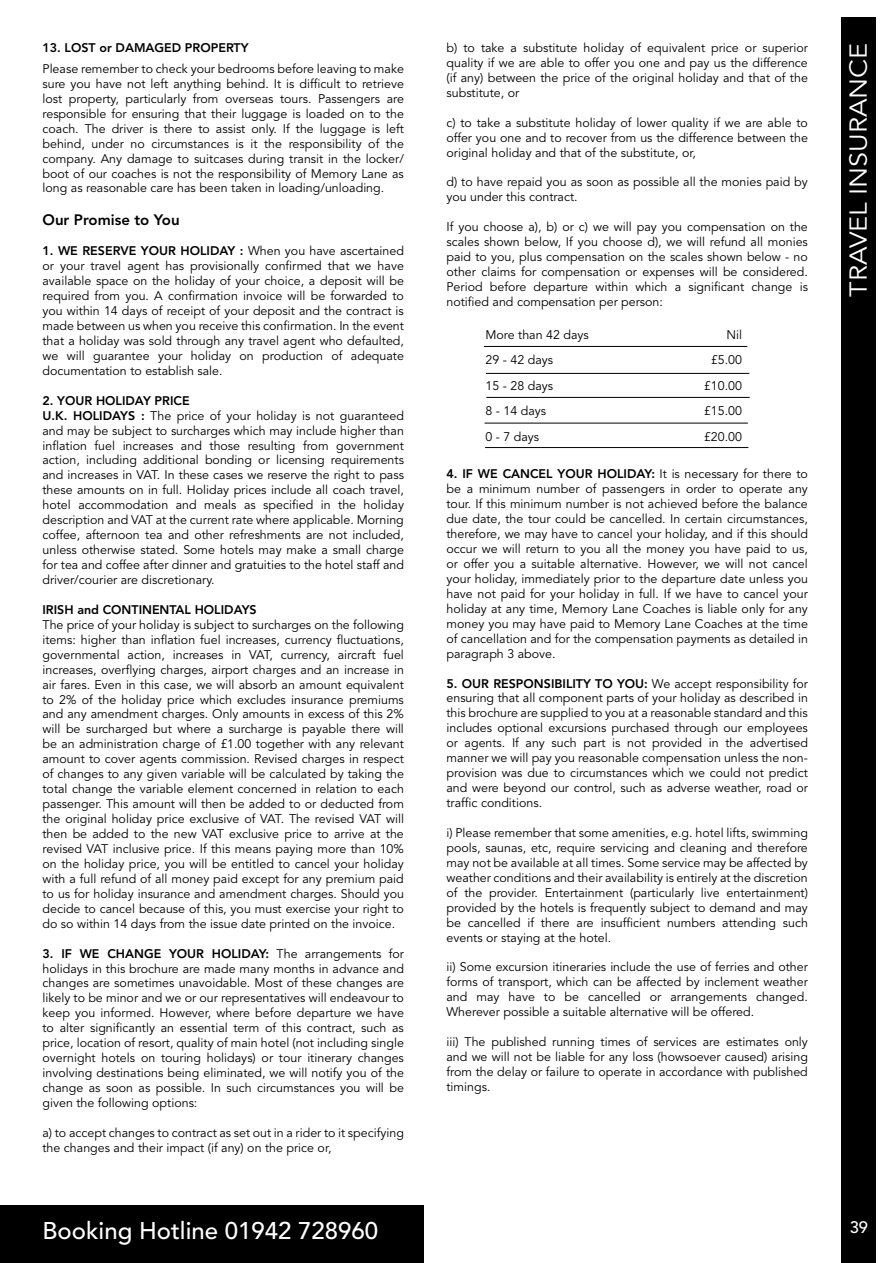
<style>
.page{position:relative;width:893px;height:1263px;background:#fff}
.page>*{position:absolute;margin:0;border:0;box-sizing:border-box;transform-origin:0 0}
.t1{font:24.3px "Avenir";color:#fff;scale:1.11 1}
.t2{font:500 24px "Avenir";color:#fff}
.t3{font:500 16.5px "Avenir";color:#fff}
.t4{font:800 15px "Avenir";color:#000}
.t5{font:12.45px/15px "Avenir";color:#000;text-align:justify}
.t6{font:800 12.45px "Avenir";color:#000}
.s1{font-weight:800}
</style>
<div class="page">
<div style="left:842px;top:17px;width:34px;height:1246px;background:#000"></div>
<hr style="left:484px;top:346px;width:263px;height:1px;background:#000">
<hr style="left:486px;top:373px;width:263px;height:1px;background:#000">
<hr style="left:485px;top:423px;width:263px;height:1px;background:#000">
<hr style="left:486px;top:397px;width:264px;height:1px;background:#000">
<div style="left:0;top:1205px;width:423px;height:58px;background:#000"></div>
<hr style="left:485px;top:447px;width:263px;height:1px;background:#000">
<p class="t6" style="left:43px;top:40px;width:208px">13. LOST or DAMAGED PROPERTY</p>
<p class="t5" style="left:43px;top:61px;width:363px">Please remember to check your bedrooms before leaving to make sure you have not left anything behind. It is difficult to retrieve lost property, particularly from overseas tours. Passengers are responsible for ensuring that their luggage is loaded on to the coach. The driver is there to assist only. If the luggage is left behind, under no circumstances is it the responsibility of the company. Any damage to suitcases during transit in the locker/ boot of our coaches is not the responsibility of Memory Lane as long as reasonable care has been taken in loading/unloading.</p>
<p class="t4" style="left:43px;top:211px;width:139px">Our Promise to You</p>
<p class="t5" style="left:43px;top:244px;width:363px"><span class="s1">1. WE RESERVE YOUR HOLIDAY :</span> When you have ascertained or your travel agent has provisionally confirmed that we have available space on the holiday of your choice, a deposit will be required from you. A confirmation invoice will be forwarded to you within 14 days of receipt of your deposit and the contract is made between us when you receive this confirmation. In the event that a holiday was sold through any travel agent who defaulted, we will guarantee your holiday on production of adequate documentation to establish sale.</p>
<p class="t5" style="left:43px;top:393px;width:363px;text-align:left"><span class="s1">2. YOUR HOLIDAY PRICE<br>U.K. HOLIDAYS :</span> The price of your holiday is not guaranteed and may be subject to surcharges which may include higher than inflation fuel increases and those resulting from government action, including additional bonding or licensing requirements and increases in VAT. In these cases we reserve the right to pass these amounts on in full. Holiday prices include all coach travel, hotel accommodation and meals as specified in the holiday description and VAT at the current rate where applicable. Morning coffee, afternoon tea and other refreshments are not included, unless otherwise stated. Some hotels may make a small charge for tea and coffee after dinner and gratuities to the hotel staff and driver/courier are discretionary.</p>
<p class="t6" style="left:43px;top:602px;width:216px">IRISH and CONTINENTAL HOLIDAYS</p>
<p class="t5" style="left:43px;top:617px;width:363px">The price of your holiday is subject to surcharges on the following items: higher than inflation fuel increases, currency fluctuations, governmental action, increases in VAT, currency, aircraft fuel increases, overflying charges, airport charges and an increase in air fares. Even in this case, we will absorb an amount equivalent to 2% of the holiday price which excludes insurance premiums and any amendment charges. Only amounts in excess of this 2% will be surcharged but where a surcharge is payable there will be an administration charge of £1.00 together with any relevant amount to cover agents commission. Revised charges in respect of changes to any given variable will be calculated by taking the total change the variable element concerned in relation to each passenger. This amount will then be added to or deducted from the original holiday price exclusive of VAT. The revised VAT will then be added to the new VAT exclusive price to arrive at the revised VAT inclusive price. If this means paying more than 10% on the holiday price, you will be entitled to cancel your holiday with a full refund of all money paid except for any premium paid to us for holiday insurance and amendment charges. Should you decide to cancel because of this, you must exercise your right to do so within 14 days from the issue date printed on the invoice.</p>
<p class="t5" style="left:43px;top:946px;width:363px"><span class="s1">3. IF WE CHANGE YOUR HOLIDAY:</span> The arrangements for holidays in this brochure are made many months in advance and changes are sometimes unavoidable. Most of these changes are likely to be minor and we or our representatives will endeavour to keep you informed. However, where before departure we have to alter significantly an essential term of this contract, such as price, location of resort, quality of main hotel (not including single overnight hotels on touring holidays) or tour itinerary changes involving destinations being eliminated, we will notify you of the change as soon as possible. In such circumstances you will be given the following options:</p>
<p class="t5" style="left:43px;top:1125px;width:363px">a) to accept changes to contract as set out in a rider to it specifying the changes and their impact (if any) on the price or,</p>
<h2 class="t2" style="left:43px;top:1217px;width:337px">Booking Hotline 01942 728960</h2>
<p class="t5" style="left:446px;top:41px;width:363px">b) to take a substitute holiday of equivalent price or superior quality if we are able to offer you one and pay us the difference (if any) between the price of the original holiday and that of the substitute, or</p>
<p class="t5" style="left:446px;top:115px;width:363px">c) to take a substitute holiday of lower quality if we are able to offer you one and to recover from us the difference between the original holiday and that of the substitute, or,</p>
<p class="t5" style="left:446px;top:175px;width:363px">d) to have repaid you as soon as possible all the monies paid by you under this contract.</p>
<p class="t5" style="left:446px;top:220px;width:363px">If you choose a), b) or c) we will pay you compensation on the scales shown below, If you choose d), we will refund all monies paid to you, plus compensation on the scales shown below - no other claims for compensation or expenses will be considered.<br>Period before departure within which a significant change is notified and compensation per person:</p>
<p class="t5" style="left:485px;top:327px;width:105px">More than 42 days</p>
<p class="t5" style="left:726px;top:327px;width:17px">Nil</p>
<p class="t5" style="left:485px;top:353px;width:69px">29 - 42 days</p>
<p class="t5" style="left:711px;top:353px;width:33px">£5.00</p>
<p class="t5" style="left:485px;top:378px;width:69px">15 - 28 days</p>
<p class="t5" style="left:704px;top:378px;width:40px">£10.00</p>
<p class="t5" style="left:485px;top:404px;width:62px">8 - 14 days</p>
<p class="t5" style="left:704px;top:404px;width:40px">£15.00</p>
<p class="t5" style="left:485px;top:429px;width:55px">0 - 7 days</p>
<p class="t5" style="left:704px;top:429px;width:40px">£20.00</p>
<p class="t5" style="left:446px;top:467px;width:363px"><span class="s1">4. IF WE CANCEL YOUR HOLIDAY:</span> It is necessary for there to be a minimum number of passengers in order to operate any tour. If this minimum number is not achieved before the balance due date, the tour could be cancelled. In certain circumstances, therefore, we may have to cancel your holiday, and if this should occur we will return to you alI the money you have paid to us, or offer you a suitable alternative. However, we will not cancel your holiday, immediately prior to the departure date unless you have not paid for your holiday in full. If we have to cancel your holiday at any time, Memory Lane Coaches is liable only for any money you may have paid to Memory Lane Coaches at the time of cancellation and for the compensation payments as detailed in paragraph 3 above.</p>
<p class="t5" style="left:446px;top:676px;width:363px"><span class="s1">5. OUR RESPONSIBILITY TO YOU:</span> We accept responsibility for ensuring that all component parts of your holiday as described in this brochure are supplied to you at a reasonable standard and this includes optional excursions purchased through our employees or agents. If any such part is not provided in the advertised manner we will pay you reasonable compensation unless the non&shy;provision was due to circumstances which we could not predict and were beyond our control, such as adverse weather, road or traffic conditions.</p>
<p class="t5" style="left:446px;top:825px;width:363px">i) Please remember that some amenities, e.g. hotel lifts, swimming pools, saunas, etc, require servicing and cleaning and therefore may not be available at all times. Some service may be affected by weather conditions and their availability is entirely at the discretion of the provider. Entertainment (particularly live entertainment) provided by the hotels is frequently subject to demand and may be cancelled if there are insufficient numbers attending such events or staying at the hotel.</p>
<p class="t5" style="left:446px;top:960px;width:363px">ii) Some excursion itineraries include the use of ferries and other forms of transport, which can be affected by inclement weather and may have to be cancelled or arrangements changed.<br>Wherever possible a suitable alternative will be offered.</p>
<p class="t5" style="left:446px;top:1035px;width:363px">iii) The published running times of services are estimates only and we will not be liable for any loss (howsoever caused) arising from the delay or failure to operate in accordance with published timings.</p>
<h1 class="t1" style="left:845px;top:297px;width:231px;rotate:-90deg">TRAVEL INSURANCE</h1>
<h3 class="t3" style="left:850px;top:1218px;width:20px">39</h3>
<h3 class="t3" style="left:853px;top:1218px;width:13px">A</h3>
</div>
